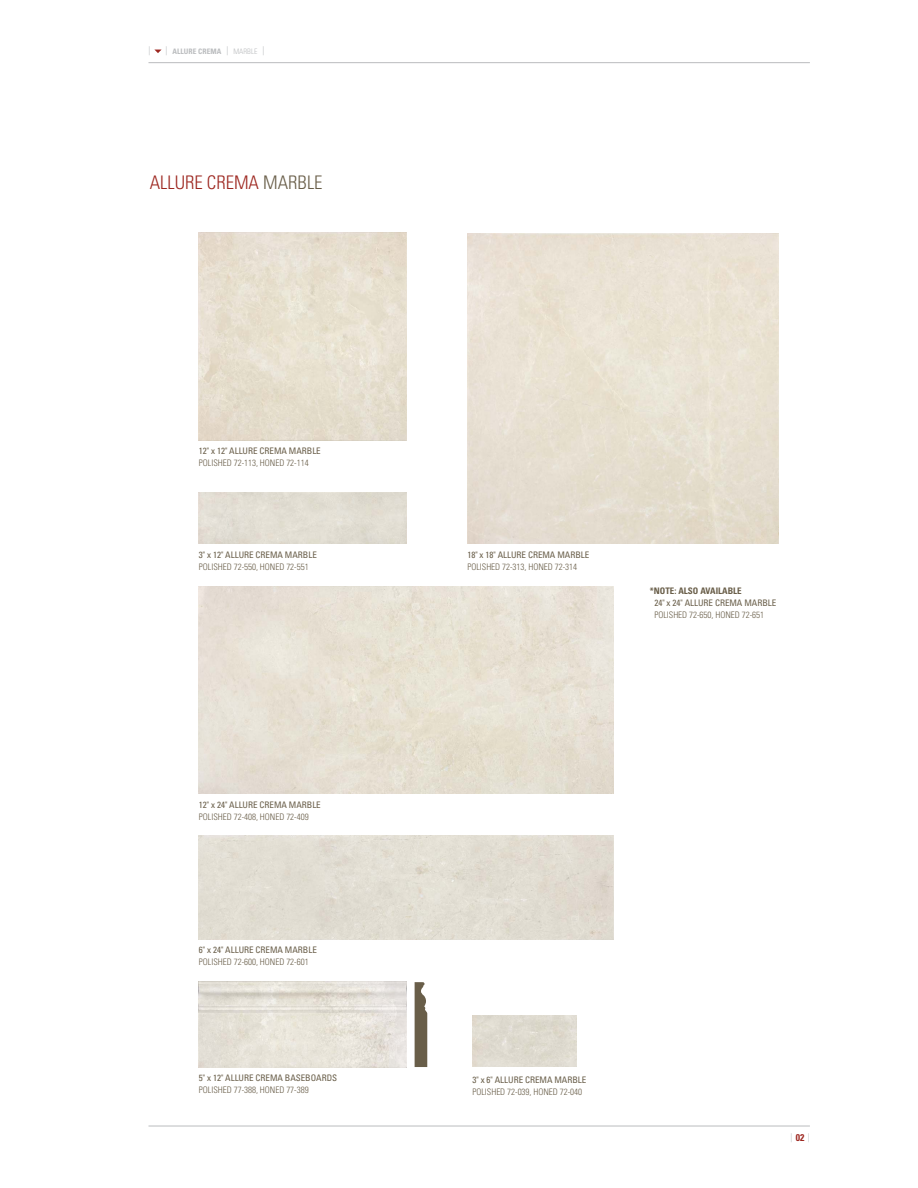
<style>
.page{position:relative;width:918px;height:1188px;background:#fff}
.page>*{position:absolute;margin:0;border:0;box-sizing:border-box;transform-origin:0 0}
.t1{font:300 condensed 18.75px "Univers";color:#9d2720}
.t2{font:300 condensed 9px "Univers";letter-spacing:-.005em;color:#695e49}
.t3{font:condensed 9px "Univers";letter-spacing:-.005em;color:#695e49}
.t4{font:700 condensed 9px "Univers";color:#695e49}
.t5{font:300 condensed 9px "Univers";color:#babcbe}
.t6{font:700 condensed 7.5px "Univers";letter-spacing:.005em;color:#babcbe}
.s1{font-weight:300;font-size:9px}
.s2{font-weight:300}
.s3{color:#695e49}
.s4{font-weight:700;font-size:9.75px;color:#9d2720}
</style>
<div class="page">
<svg style="left:155px;top:50px;width:6px;height:3px"></svg>
<hr style="left:148px;top:62px;width:662px;height:1px;background:#babcbe">
<hr style="left:148px;top:1126px;width:662px;height:1px;background:#babcbe">
<img style="left:472px;top:1015px;width:104px;height:52px">
<img style="left:199px;top:233px;width:207px;height:207px">
<img style="left:199px;top:586px;width:415px;height:208px">
<div style="left:199px;top:836px;width:415px;height:103px;background:#e1ddd2"></div>
<img style="left:199px;top:981px;width:207px;height:86px">
<svg style="left:415px;top:982px;width:12px;height:85px"></svg>
<p class="t5" style="left:148px;top:47px;width:3px">|</p>
<p class="t6" style="left:165px;top:49px;width:101px"><span class="s1">|</span> ALLURE CREMA <span class="s1">|</span> <span class="s2">MARBLE</span> <span class="s1">|</span></p>
<h1 class="t1" style="left:150px;top:175px;width:174px">ALLURE CREMA <span class="s3">MARBLE</span></h1>
<p class="t3" style="left:199px;top:448px;width:123px">12" x 12" ALLURE CREMA MARBLE</p>
<p class="t2" style="left:199px;top:460px;width:111px">POLISHED 72-113, HONED 72-114</p>
<p class="t3" style="left:199px;top:551px;width:119px">3" x 12" ALLURE CREMA MARBLE</p>
<p class="t2" style="left:199px;top:563px;width:111px">POLISHED 72-550, HONED 72-551</p>
<p class="t3" style="left:199px;top:801px;width:123px">12" x 24" ALLURE CREMA MARBLE</p>
<p class="t2" style="left:199px;top:813px;width:111px">POLISHED 72-408, HONED 72-409</p>
<p class="t3" style="left:199px;top:947px;width:119px">6" x 24" ALLURE CREMA MARBLE</p>
<p class="t2" style="left:199px;top:959px;width:111px">POLISHED 72-600, HONED 72-601</p>
<p class="t3" style="left:199px;top:1075px;width:140px">5" x 12" ALLURE CREMA BASEBOARDS</p>
<p class="t2" style="left:199px;top:1087px;width:111px">POLISHED 77-388, HONED 77-389</p>
<p class="t3" style="left:467px;top:551px;width:123px">18" x 18" ALLURE CREMA MARBLE</p>
<p class="t2" style="left:467px;top:563px;width:111px">POLISHED 72-313, HONED 72-314</p>
<p class="t4" style="left:650px;top:587px;width:93px">*NOTE: ALSO AVAILABLE</p>
<p class="t3" style="left:654px;top:599px;width:123px">24" x 24" ALLURE CREMA MARBLE</p>
<p class="t2" style="left:654px;top:611px;width:111px">POLISHED 72-650, HONED 72-651</p>
<p class="t3" style="left:472px;top:1077px;width:115px">3" x 6" ALLURE CREMA MARBLE</p>
<p class="t2" style="left:472px;top:1089px;width:111px">POLISHED 72-039, HONED 72-040</p>
<p class="t5" style="left:791px;top:1133px;width:21px">|<span class="s4">02</span>|</p>
</div>
